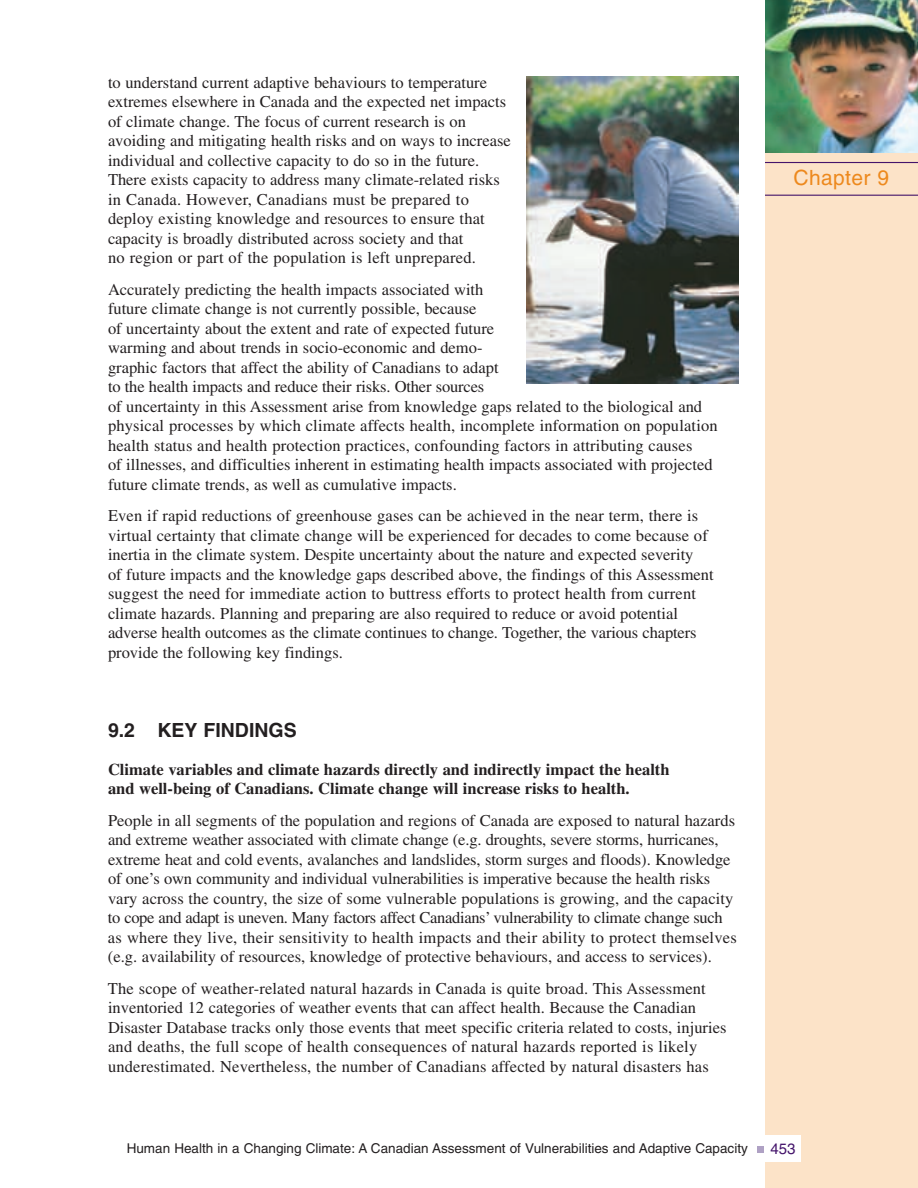
<style>
.page{position:relative;width:918px;height:1188px;background:#fff}
.page>*{position:absolute;margin:0;border:0;box-sizing:border-box;transform-origin:0 0}
.t1{font:21px "Helvetica";letter-spacing:.015em;color:#ed891d}
.t2{font:700 19.5px "Helvetica";color:#231f20}
.t3{font:16.5px/19.5px "Times";color:#231f20}
.t4{font:700 16.5px/19.5px "Times";color:#231f20}
.t5{font:15px "Helvetica";color:#44146b}
.t6{font:13.5px "Helvetica";color:#231f20}
</style>
<div class="page">
<div style="left:757px;top:1146px;width:7px;height:7px;background:#afa1c4"></div>
<div style="left:765px;top:0;width:153px;height:1188px;background:#fce3c8"></div>
<img style="left:765px;top:0;width:153px;height:153px">
<div style="left:765px;top:1135px;width:36px;height:27px;background:#fff"></div>
<hr style="left:765px;top:162px;width:153px;height:1px;background:#44146b">
<hr style="left:765px;top:195px;width:153px;height:1px;background:#44146b">
<img style="left:526px;top:76px;width:212px;height:307px">
<p class="t3" style="left:108px;top:74px;width:404px">to understand current adaptive behaviours to temperature extremes elsewhere in Canada and the expected net impacts of climate change. The focus of current research is on avoiding and mitigating health risks and on ways to increase individual and collective capacity to do so in the future.<br>There exists capacity to address many climate-related risks in Canada. However, Canadians must be prepared to deploy existing knowledge and resources to ensure that capacity is broadly distributed across society and that<br>no region or part of the population is left unprepared.</p>
<p class="t3" style="left:108px;top:281px;width:611px">Accurately predicting the health impacts associated with<br>future climate change is not currently possible, because<br>of uncertainty about the extent and rate of expected future<br>warming and about trends in socio-economic and demo-<br>graphic factors that affect the ability of Canadians to adapt<br>to the health impacts and reduce their risks. Other sources<br>of uncertainty in this Assessment arise from knowledge gaps related to the biological and physical processes by which climate affects health, incomplete information on population health status and health protection practices, confounding factors in attributing causes<br>of illnesses, and difficulties inherent in estimating health impacts associated with projected future climate trends, as well as cumulative impacts.</p>
<p class="t3" style="left:108px;top:508px;width:607px">Even if rapid reductions of greenhouse gases can be achieved in the near term, there is virtual certainty that climate change will be experienced for decades to come because of inertia in the climate system. Despite uncertainty about the nature and expected severity<br>of future impacts and the knowledge gaps described above, the findings of this Assessment suggest the need for immediate action to buttress efforts to protect health from current climate hazards. Planning and preparing are also required to reduce or avoid potential adverse health outcomes as the climate continues to change. Together, the various chapters provide the following key findings.</p>
<p class="t2" style="left:108px;top:723px;width:190px">9.2 KEY FINDINGS</p>
<p class="t4" style="left:108px;top:761px;width:563px">Climate variables and climate hazards directly and indirectly impact the health and well-being of Canadians. Climate change will increase risks to health.</p>
<p class="t3" style="left:108px;top:812px;width:630px">People in all segments of the population and regions of Canada are exposed to natural hazards and extreme weather associated with climate change (e.g. droughts, severe storms, hurricanes, extreme heat and cold events, avalanches and landslides, storm surges and floods). Knowledge of one’s own community and individual vulnerabilities is imperative because the health risks vary across the country, the size of some vulnerable populations is growing, and the capacity to cope and adapt is uneven. Many factors affect Canadians’ vulnerability to climate change such as where they live, their sensitivity to health impacts and their ability to protect themselves (e.g. availability of resources, knowledge of protective behaviours, and access to services).</p>
<p class="t3" style="left:108px;top:980px;width:620px">The scope of weather-related natural hazards in Canada is quite broad. This Assessment inventoried 12 categories of weather events that can affect health. Because the Canadian Disaster Database tracks only those events that meet specific criteria related to costs, injuries and deaths, the full scope of health consequences of natural hazards reported is likely underestimated. Nevertheless, the number of Canadians affected by natural disasters has</p>
<p class="t1" style="left:794px;top:170px;width:97px">Chapter 9</p>
<p class="t6" style="left:127px;top:1143px;width:623px">Human Health in a Changing Climate: A Canadian Assessment of Vulnerabilities and Adaptive Capacity</p>
<p class="t5" style="left:770px;top:1143px;width:27px">453</p>
</div>
